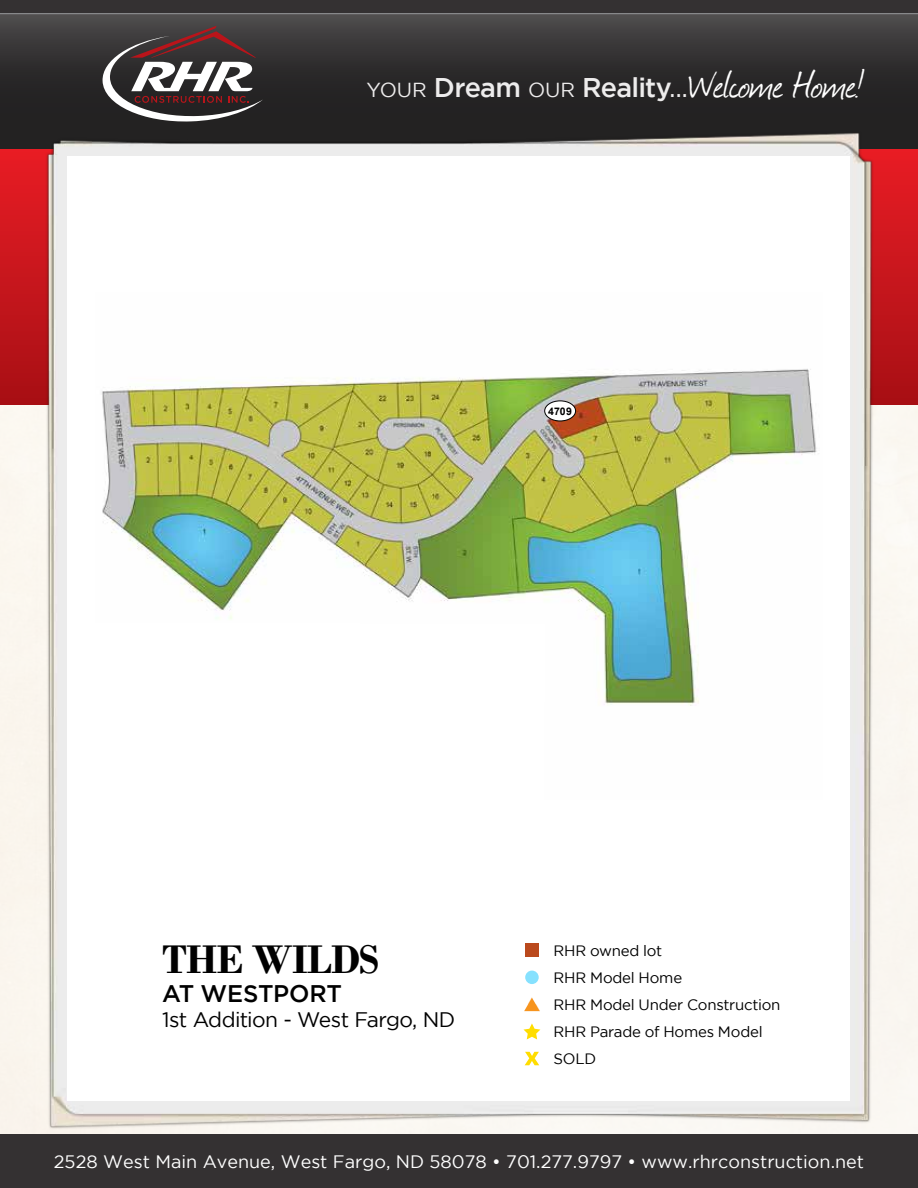
<style>
.page{position:relative;width:918px;height:1188px;background:#fff}
.page>*{position:absolute;margin:0;border:0;box-sizing:border-box;transform-origin:0 0}
.t1{font:700 42px "Bodoni";letter-spacing:-.025em;color:#000}
.t2{font:500 27px "Gotham";letter-spacing:-.035em;color:#edecec}
.t3{font:500 24px "Gotham";letter-spacing:-.01em;color:#000}
.t4{font:21px "Gotham";letter-spacing:-.025em;color:#000}
.t5{font:18px "Gotham";color:#fff}
.t6{font:15px/27px "Gotham";letter-spacing:-.015em;color:#000}
.t7{font:700 10.5px "Arial";color:#000}
.s1{font-weight:400;font-size:20.25px}
.s2{font-weight:400}
.s3{font-family:"Journal";font-weight:400;font-size:45px;color:#fff}
</style>
<div class="page">
<div style="left:0;top:0;width:918px;height:40px;background:#343132"></div>
<div style="left:0;top:142px;width:918px;height:263px;background:linear-gradient(to bottom,#e41d25,#aa0f14)"></div>
<div style="left:0;top:14px;width:918px;height:134px;background:linear-gradient(to bottom,#444243,#191819)"></div>
<img style="left:40px;top:129px;width:838px;height:1005px">
<hr style="left:0;top:13px;width:918px;height:1px;background:#939598">
<div style="left:68px;top:156px;width:782px;height:945px;background:#fff"></div>
<div style="left:0;top:1134px;width:918px;height:54px;background:#343132"></div>
<svg style="left:103px;top:26px;width:160px;height:96px"></svg>
<div style="left:525px;top:944px;width:14px;height:13px;background:#ba491d"></div>
<div style="left:525px;top:971px;width:14px;height:13px;background:#86e1fe;border-radius:50%"></div>
<svg style="left:524px;top:998px;width:16px;height:13px"></svg>
<svg style="left:524px;top:1023px;width:16px;height:17px"></svg>
<svg style="left:525px;top:1052px;width:14px;height:13px"></svg>
<img style="left:102px;top:369px;width:715px;height:337px">
<div style="left:545px;top:401px;width:31px;height:20px;background:#fff;border-radius:50%"></div>
<div style="left:544px;top:401px;width:32px;height:20px;border:1px solid #000;border-radius:50%"></div>
<h2 class="t2" style="left:367px;top:72px;width:499px"><span class="s1">Your</span> Dream <span class="s1">Our</span> Reality<span class="s2">...</span><span class="s3">Welcome Home!</span></h2>
<p class="t7" style="left:548px;top:404px;width:25px">4709</p>
<h1 class="t1" style="left:162px;top:934px;width:219px">The Wilds</h1>
<h3 class="t3" style="left:162px;top:980px;width:181px">At westport</h3>
<h3 class="t4" style="left:162px;top:1008px;width:295px">1st Addition - West Fargo, ND</h3>
<p class="t6" style="left:554px;top:937px;width:228px">RHR owned lot<br>RHR Model Home<br>RHR Model U nder Construction<br>RHR Parade of Homes Model<br>SOLD</p>
<p class="t5" style="left:54px;top:1151px;width:812px">2528 West Main Avenue, West Fargo, ND 58078 • 701.277.9797 • www.rhrconstruction.net</p>
</div>
